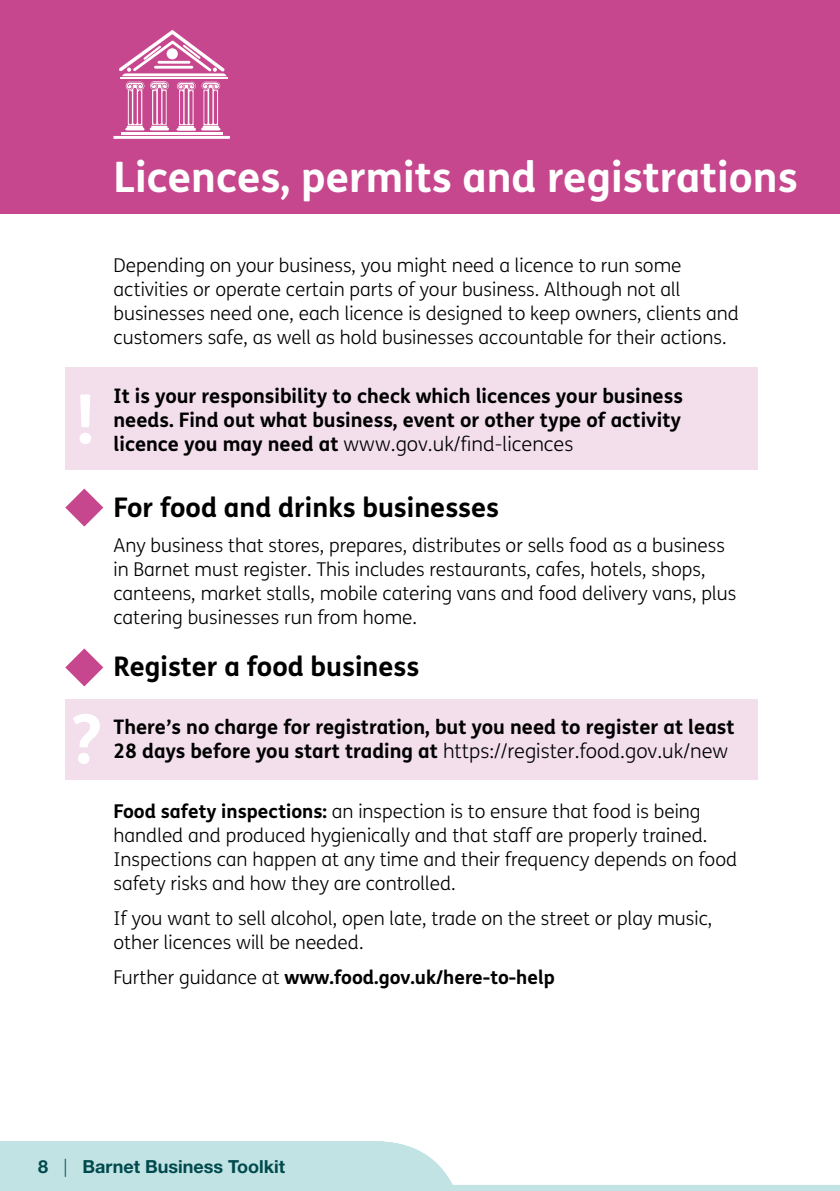
<style>
.page{position:relative;width:840px;height:1191px;background:#fff}
.page>*{position:absolute;margin:0;border:0;box-sizing:border-box;transform-origin:0 0}
.bold_header{font:700 68px "FS Me";color:#fff}
.bold_header-2{font:700 42px "FS Me";color:#fff}
.New_bold_header{font:700 27px "FS Me";color:#000}
.bold_header-3{font:700 20px/24px "FS Me";color:#000;text-align:justify}
.new_body_text{font:300 19px/24px "FS Me";color:#000}
.new_body_text-2{font:700 19px "FS Me";color:#000}
.t1{font:700 18px "Helvetica Neue LT Std";color:#00494d}
.s1{font-weight:300}
.s2{font-weight:700}
</style>
<div class="page">
<div style="left:65px;top:367px;width:692px;height:103px;background:#f3dfec"></div>
<svg style="left:0;top:1141px;width:839px;height:50px;fill:#c1e3e4"></svg>
<div style="left:0;top:0;width:839px;height:213px;background:#c7478e"></div>
<svg style="left:65px;top:488px;width:38px;height:38px"></svg>
<svg style="left:65px;top:648px;width:38px;height:38px"></svg>
<svg style="left:113px;top:30px;width:117px;height:109px"></svg>
<div style="left:65px;top:699px;width:692px;height:80px;background:#f3dfec"></div>
<p class="bold_header-2" style="left:113px;top:144px;width:685px">Licences, permits and registrations</p>
<p class="new_body_text" style="left:113px;top:253px;width:626px">Depending on your business, you might need a licence to run some activities or operate certain parts of your business. Although not all businesses need one, each licence is designed to keep owners, clients and customers safe, as well as hold businesses accountable for their actions.</p>
<p class="bold_header" style="left:75px;top:366px;width:22px">!</p>
<p class="bold_header-3" style="left:113px;top:383px;width:570px">It is your responsibility to check which licences your business needs. Find out what business, event or other type of activity licence you may need at <span class="s1">www.gov.uk/find-licences</span></p>
<p class="New_bold_header" style="left:113px;top:486px;width:387px">For food and drinks businesses</p>
<p class="new_body_text" style="left:113px;top:532px;width:624px">Any business that stores, prepares, distributes or sells food as a business in Barnet must register. This includes restaurants, cafes, hotels, shops, canteens, market stalls, mobile catering vans and food delivery vans, plus catering businesses run from home.</p>
<p class="New_bold_header" style="left:113px;top:646px;width:307px">Register a food business</p>
<p class="bold_header" style="left:71px;top:686px;width:33px">?</p>
<p class="bold_header-3" style="left:113px;top:714px;width:622px">There’s no charge for registration, but you need to register at least<br>28 days before you start trading at <span class="s1">https://register.food.gov.uk/new</span></p>
<p class="new_body_text" style="left:113px;top:798px;width:625px"><span class="s2">Food safety inspections:</span> an inspection is to ensure that food is being handled and produced hygienically and that staff are properly trained.<br>Inspections can happen at any time and their frequency depends on food safety risks and how they are controlled.</p>
<p class="new_body_text" style="left:113px;top:906px;width:600px">If you want to sell alcohol, open late, trade on the street or play music, other licences will be needed.</p>
<p class="new_body_text-2" style="left:113px;top:963px;width:442px"><span class="s1">Further guidance at</span> www.food.gov.uk/here-to-help</p>
<p class="t1" style="left:38px;top:1155px;width:248px">8 <span class="s1">|</span> Barnet Business Toolkit</p>
</div>
